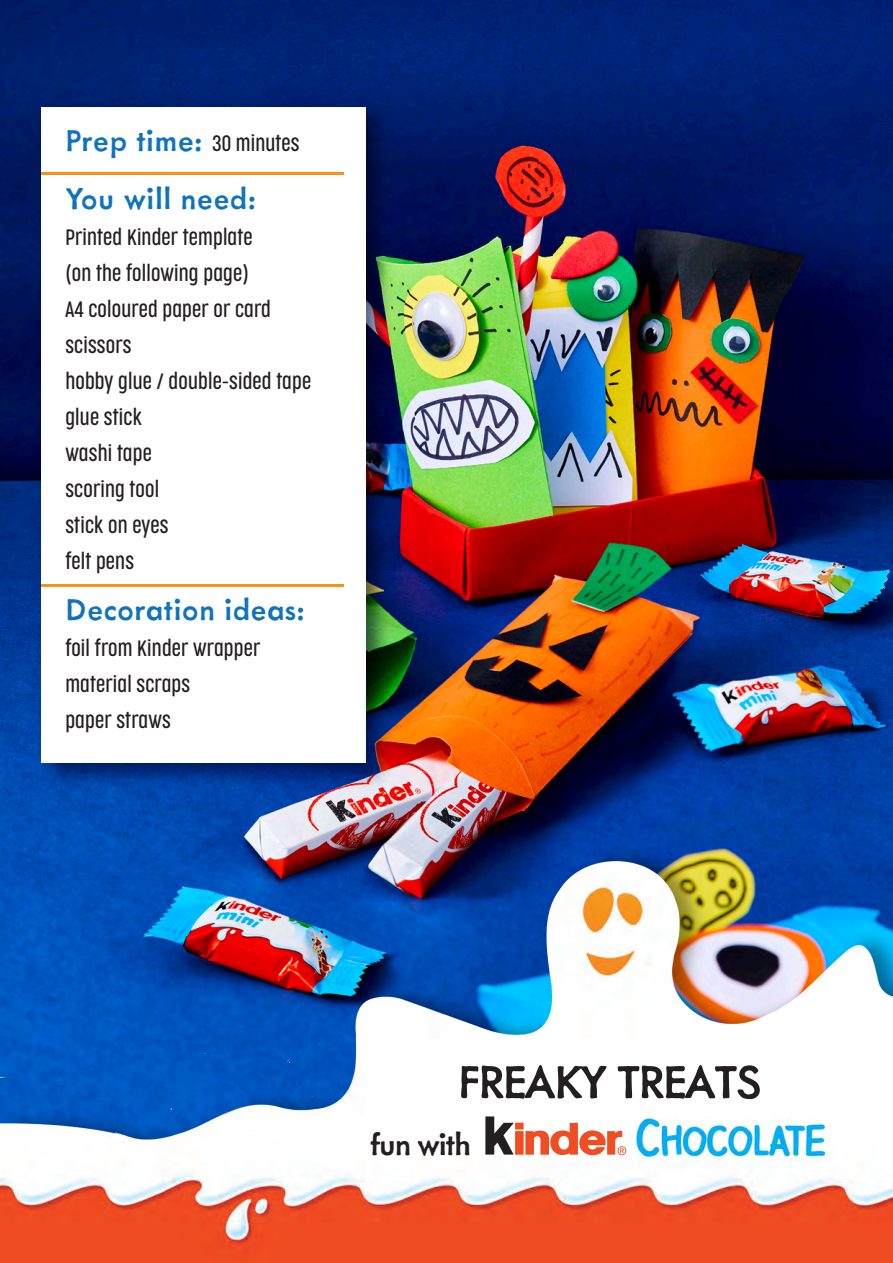
<style>
.page{position:relative;width:893px;height:1263px;background:#fff}
.page>*{position:absolute;margin:0;border:0;box-sizing:border-box;transform-origin:0 0}
.t1{font:500 52.5px "Metallophile Sp 8";letter-spacing:-.05em;color:#231f20}
.t2{font:500 35.4px "Metallophile Sp 8";letter-spacing:-.05em;color:#231f20}
.t3{font:500 34.5px/58.5px "Metallophile Sp 8";color:#1074bc}
.t4{font:300 21px/36px "Cocogoose Compressed";letter-spacing:.01em;color:#231f20}
.s1{font-family:"Cocogoose Compressed";font-weight:300;font-size:21px;color:#231f20}
</style>
<div class="page">
<img style="left:0;top:0;width:893px;height:839px">
<img style="left:30px;top:95px;width:369px;height:701px">
<div style="left:42px;top:107px;width:324px;height:656px;background:#fff"></div>
<img style="left:0;top:839px;width:893px;height:14px">
<img style="left:0;top:853px;width:893px;height:410px">
<svg style="left:485px;top:1116px;width:141px;height:46px"></svg>
<img style="left:634px;top:1118px;width:195px;height:44px">
<hr style="left:41px;top:172px;width:302px;height:3px;background:#f7931d">
<hr style="left:41px;top:584px;width:302px;height:3px;background:#f7931d">
<h3 class="t3" style="left:65px;top:110px;width:236px">Prep time: <span class="s1">30 minutes<br></span>You will need:</h3>
<p class="t4" style="left:65px;top:219px;width:247px">Printed Kinder template<br>(on the following page)<br>A4 coloured paper or card scissors<br>hobby glue / double-sided tape glue stick<br>washi tape<br>scoring tool<br>stick on eyes<br>felt pens</p>
<h3 class="t3" style="left:65px;top:579px;width:242px">Decoration ideas:</h3>
<p class="t4" style="left:65px;top:630px;width:196px">foil from Kinder wrapper material scraps<br>paper straws</p>
<h1 class="t1" style="left:457px;top:1050px;width:305px">FREAKY TREATS</h1>
<h2 class="t2" style="left:369px;top:1123px;width:104px">fun with</h2>
</div>
